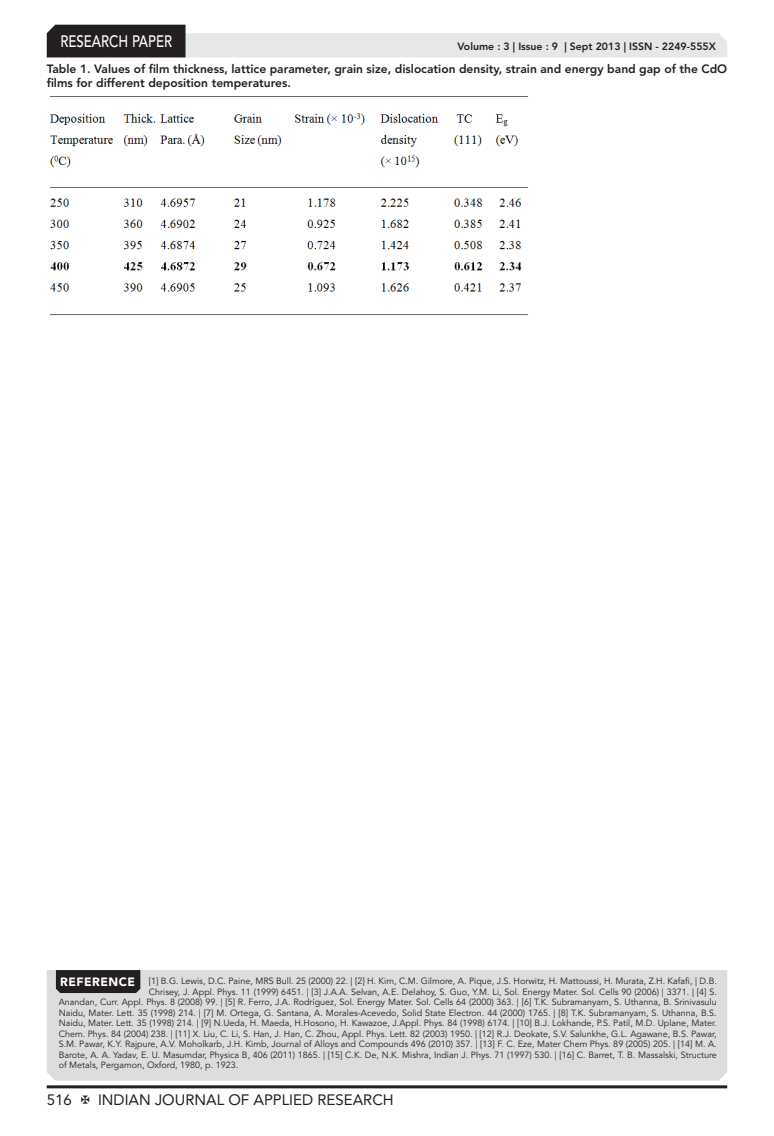
<style>
.page{position:relative;width:774px;height:1136px;background:#fff}
.page>*{position:absolute;margin:0;border:0;box-sizing:border-box;transform-origin:0 0}
.t1{font:500 16.5px "Avenir LT Std";color:#fff;scale:.8 1}
.t2{font:15px "Avenir LT Std";color:#231f20}
.Bold{font:800 12px/13.5px "Avenir LT Std";color:#231f20}
.t3{font:900 12px "Avenir LT Std";letter-spacing:.04em;color:#fff}
.t4{font:800 10.5px "Avenir LT Std";color:#231f20}
.Reference{font:9px "Avenir LT Std";color:#231f20}
</style>
<div class="page">
<hr style="left:47px;top:1085px;width:680px;height:3px;background:#231f20">
<svg style="left:47px;top:25px;width:680px;height:32px"></svg>
<div style="left:47px;top:970px;width:680px;height:110px;background:#dcdddf"></div>
<div style="left:56px;top:970px;width:84px;height:22px;background:#231f20"></div>
<img style="left:49px;top:96px;width:480px;height:220px">
<h1 class="t1" style="left:60px;top:32px;width:141px">RESEARCH PAPER</h1>
<p class="t4" style="left:457px;top:41px;width:260px">Volume : 3 | Issue : 9 | Sept 2013 | ISSN - 2249-555X</p>
<p class="Bold" style="left:47px;top:62px;width:682px">Table 1. Values of film thickness, lattice parameter, grain size, dislocation density, strain and energy band gap of the CdO films for different deposition temperatures.</p>
<p class="t3" style="left:60px;top:974px;width:76px">REFERENCE</p>
<p class="Reference" style="left:149px;top:975px;width:569px">[1] B.G. Lewis, D.C. Paine, MRS Bull. 25 (2000) 22. | [2] H. Kim, C.M. Gilmore, A. Pique, J.S. Horwitz, H. Mattoussi, H. Murata, Z.H. Kafafi, | D.B.</p>
<p class="Reference" style="left:149px;top:986px;width:569px">Chrisey, J. Appl. Phys. 11 (1999) 6451. | [3] J.A.A. Selvan, A.E. Delahoy, S. Guo, Y.M. Li, Sol. Energy Mater. Sol. Cells 90 (2006) | 3371. | [4] S.</p>
<p class="Reference" style="left:59px;top:996px;width:659px">Anandan, Curr. Appl. Phys. 8 (2008) 99. | [5] R. Ferro, J.A. Rodríguez, Sol. Energy Mater. Sol. Cells 64 (2000) 363. | [6] T.K. Subramanyam, S. Uthanna, B. Srinivasulu</p>
<p class="Reference" style="left:59px;top:1007px;width:660px">Naidu, Mater. Lett. 35 (1998) 214. | [7] M. Ortega, G. Santana, A. Morales-Acevedo, Solid State Electron. 44 (2000) 1765. | [8] T.K. Subramanyam, S. Uthanna, B.S.</p>
<p class="Reference" style="left:59px;top:1017px;width:660px">Naidu, Mater. Lett. 35 (1998) 214. | [9] N.Ueda, H. Maeda, H.Hosono, H. Kawazoe, J.Appl. Phys. 84 (1998) 6174. | [10] B.J. Lokhande, P.S. Patil, M.D. Uplane, Mater.</p>
<p class="Reference" style="left:59px;top:1028px;width:660px">Chem. Phys. 84 (2004) 238. | [11] X. Liu, C. Li, S. Han, J. Han, C. Zhou, Appl. Phys. Lett. 82 (2003) 1950. | [12] R.J. Deokate, S.V. Salunkhe, G.L. Agawane, B.S. Pawar,</p>
<p class="Reference" style="left:59px;top:1038px;width:660px">S.M. Pawar, K.Y. Rajpure, A.V. Moholkarb, J.H. Kimb, Journal of Alloys and Compounds 496 (2010) 357. | [13] F. C. Eze, Mater Chem Phys. 89 (2005) 205. | [14] M. A.</p>
<p class="Reference" style="left:59px;top:1049px;width:660px">Barote, A. A. Yadav, E. U. Masumdar, Physica B, 406 (2011) 1865. | [15] C.K. De, N.K. Mishra, Indian J. Phys. 71 (1997) 530. | [16] C. Barret, T. B. Massalski, Structure</p>
<p class="Reference" style="left:59px;top:1059px;width:181px">of Metals, Pergamon, Oxford, 1980, p. 1923.</p>
<h2 class="t2" style="left:47px;top:1090px;width:27px">516</h2>
<h2 class="t2" style="left:98px;top:1090px;width:297px">INDIAN JOURNAL OF APPLIED RESEARCH</h2>
</div>
